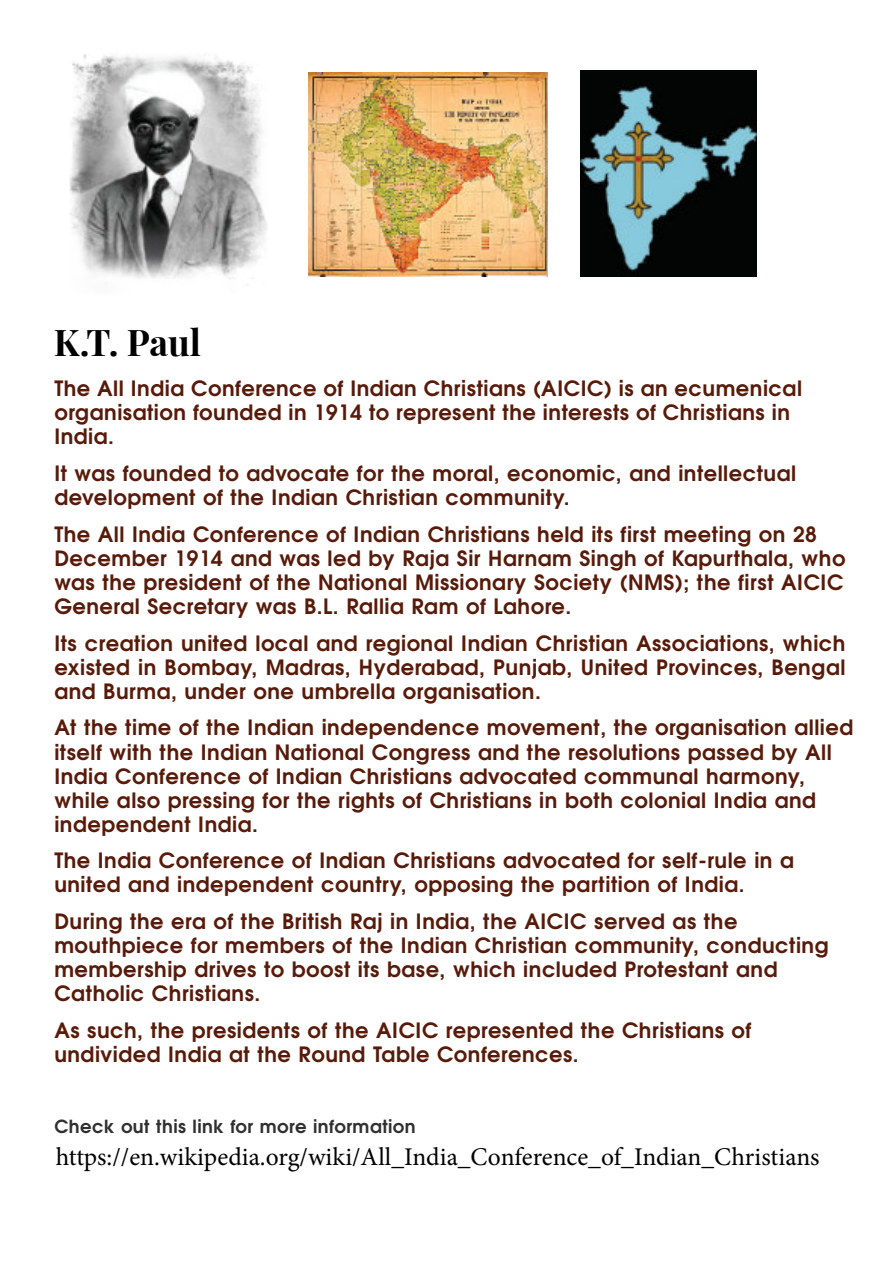
<style>
.page{position:relative;width:894px;height:1264px;background:#fff}
.page>*{position:absolute;margin:0;border:0;box-sizing:border-box;transform-origin:0 0}
.t1{font:700 36px "Playfair Display";color:#000}
.t2{font:25.5px "Minion Pro";color:#000}
.t3{font:700 21px/24px "Te X Gyre Adventor";letter-spacing:.025em;color:#581a09}
.t4{font:700 18px "Te X Gyre Adventor";letter-spacing:.025em;color:#303030}
</style>
<div class="page">
<img style="left:69px;top:54px;width:198px;height:231px">
<img style="left:308px;top:73px;width:239px;height:203px">
<img style="left:580px;top:71px;width:176px;height:206px">
<h1 class="t1" style="left:54px;top:317px;width:149px">K.T. Paul</h1>
<p class="t3" style="left:54px;top:377px;width:749px">The All India Conference of Indian Christians (AICIC) is an ecumenical organisation founded in 1914 to represent the interests of Christians in<br>India.</p>
<p class="t3" style="left:54px;top:462px;width:743px">It was founded to advocate for the moral, economic, and intellectual development of the Indian Christian community.</p>
<p class="t3" style="left:54px;top:523px;width:792px">The All India Conference of Indian Christians held its first meeting on 28<br>December 1914 and was led by Raja Sir Harnam Singh of Kapurthala, who was the president of the National Missionary Society (NMS); the first AICIC General Secretary was B.L. Rallia Ram of Lahore.</p>
<p class="t3" style="left:54px;top:632px;width:792px;text-align:justify">Its creation united local and regional Indian Christian Associations, which existed in Bombay, Madras, Hyderabad, Punjab, United Provinces, Bengal and Burma, under one umbrella organisation.</p>
<p class="t3" style="left:54px;top:716px;width:800px">At the time of the Indian independence movement, the organisation allied itself with the Indian National Congress and the resolutions passed by All India Conference of Indian Christians advocated communal harmony, while also pressing for the rights of Christians in both colonial India and independent India.</p>
<p class="t3" style="left:54px;top:849px;width:741px">The India Conference of Indian Christians advocated for self-rule in a united and independent country, opposing the partition of India.</p>
<p class="t3" style="left:54px;top:910px;width:775px">During the era of the British Raj in India, the AICIC served as the mouthpiece for members of the Indian Christian community, conducting membership drives to boost its base, which included Protestant and Catholic Christians.</p>
<p class="t3" style="left:54px;top:1019px;width:698px">As such, the presidents of the AICIC represented the Christians of undivided India at the Round Table Conferences.</p>
<p class="t4" style="left:54px;top:1118px;width:363px">Check out this link for more information</p>
<p class="t2" style="left:56px;top:1146px;width:765px">https://en.wikipedia.org/wiki/All_India_Conference_of_Indian_Christians</p>
</div>
